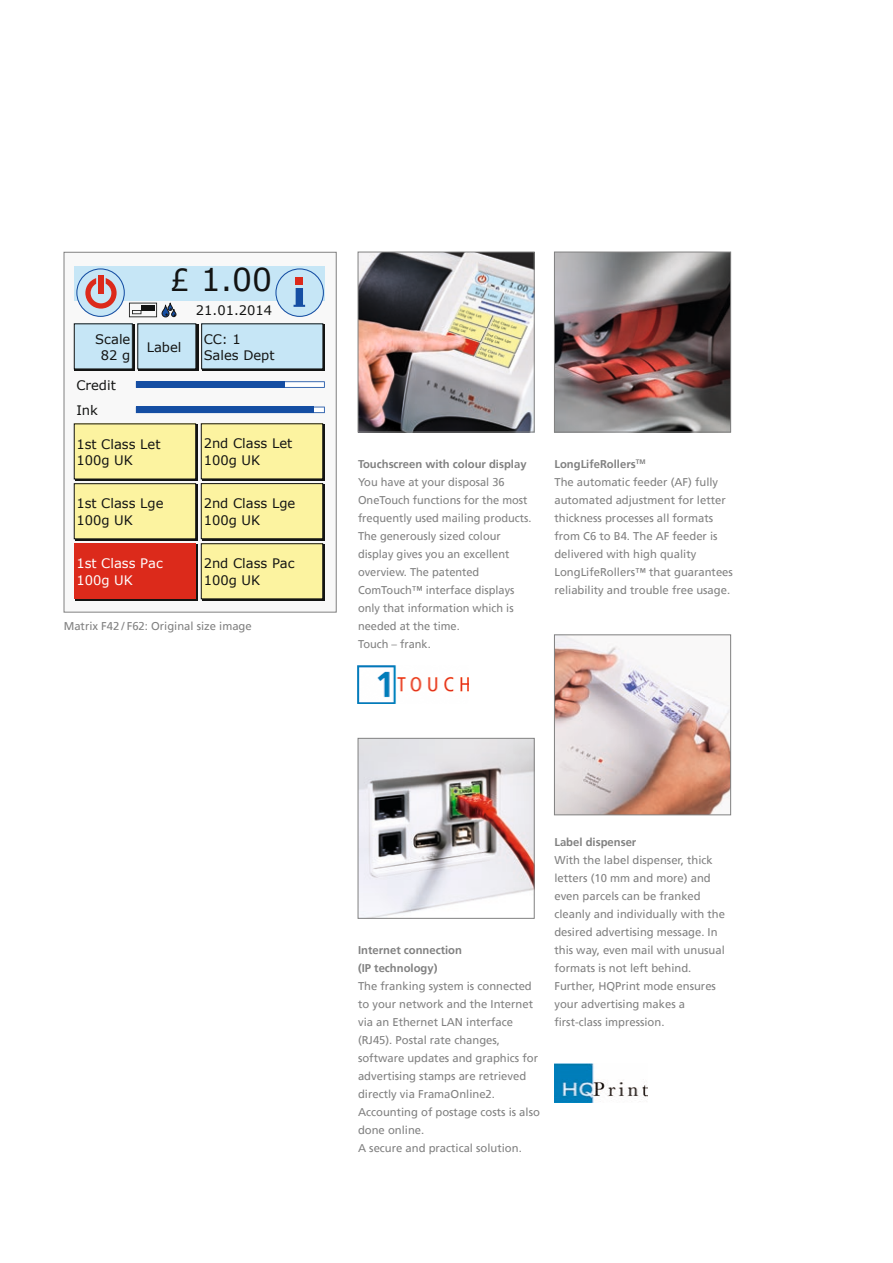
<style>
.page{position:relative;width:893px;height:1263px;background:#fff}
.page>*{position:absolute;margin:0;border:0;box-sizing:border-box;transform-origin:0 0}
.t1{font:31.5px "Verdana";color:#131413}
.t2{font:13.05px/16.8px "Verdana";color:#131413}
.t3{font:13.05px/16.8px "Verdana";color:#fff}
.t4{font:11.25px/18px "Frutiger";color:#818181}
.t5{font:700 11.25px/18px "Frutiger";color:#818181}
.s1{font-size:30.45px}
.s2{font-weight:700}
</style>
<div class="page">
<div style="left:64px;top:252px;width:272px;height:360px;background:#f8f8f8"></div>
<div style="left:202px;top:424px;width:123px;height:57px;background:#131413"></div>
<div style="left:201px;top:424px;width:122px;height:55px;background:#fcf3a0"></div>
<div style="left:201px;top:423px;width:122px;height:56px;border:1px solid #131413"></div>
<div style="left:202px;top:484px;width:123px;height:57px;background:#131413"></div>
<div style="left:201px;top:484px;width:122px;height:55px;background:#fcf3a0"></div>
<div style="left:201px;top:483px;width:122px;height:56px;border:1px solid #131413"></div>
<div style="left:202px;top:544px;width:123px;height:57px;background:#131413"></div>
<div style="left:201px;top:544px;width:122px;height:55px;background:#fcf3a0"></div>
<div style="left:201px;top:543px;width:122px;height:56px;border:1px solid #131413"></div>
<div style="left:75px;top:424px;width:123px;height:57px;background:#131413"></div>
<div style="left:74px;top:424px;width:122px;height:55px;background:#fcf3a0"></div>
<div style="left:75px;top:324px;width:60px;height:47px;background:#131413"></div>
<div style="left:74px;top:324px;width:58px;height:45px;background:#c6e6f6"></div>
<div style="left:74px;top:324px;width:59px;height:45px;border:1px solid #131413"></div>
<div style="left:138px;top:324px;width:60px;height:47px;background:#131413"></div>
<div style="left:138px;top:324px;width:58px;height:45px;background:#c6e6f6"></div>
<div style="left:202px;top:324px;width:123px;height:47px;background:#131413"></div>
<div style="left:202px;top:324px;width:121px;height:45px;background:#c6e6f6"></div>
<div style="left:75px;top:484px;width:123px;height:57px;background:#131413"></div>
<div style="left:74px;top:484px;width:122px;height:55px;background:#fcf3a0"></div>
<div style="left:74px;top:483px;width:122px;height:56px;border:1px solid #131413"></div>
<div style="left:75px;top:544px;width:123px;height:57px;background:#131413"></div>
<div style="left:74px;top:544px;width:122px;height:55px;background:#dc2a1b"></div>
<svg style="left:313px;top:407px;width:12px;height:6px"></svg>
<div style="left:136px;top:407px;width:177px;height:6px;background:#154ea3"></div>
<svg style="left:285px;top:381px;width:40px;height:7px"></svg>
<div style="left:136px;top:381px;width:149px;height:7px;background:#154ea3"></div>
<div style="left:74px;top:266px;width:251px;height:34px;background:#c6e6f6"></div>
<svg style="left:275px;top:268px;width:49px;height:49px"></svg>
<svg style="left:76px;top:268px;width:100px;height:50px"></svg>
<div style="left:64px;top:252px;width:272px;height:360px;border:1px solid #818181"></div>
<img style="left:360px;top:254px;width:172px;height:176px">
<div style="left:358px;top:252px;width:176px;height:180px;border:1px solid #818181"></div>
<img style="left:556px;top:637px;width:173px;height:176px">
<div style="left:554px;top:635px;width:177px;height:180px;border:1px solid #818181"></div>
<img style="left:556px;top:254px;width:173px;height:176px">
<div style="left:554px;top:252px;width:177px;height:180px;border:1px solid #818181"></div>
<img style="left:360px;top:740px;width:172px;height:176px">
<div style="left:358px;top:738px;width:176px;height:180px;border:1px solid #818181"></div>
<img style="left:358px;top:666px;width:110px;height:38px">
<img style="left:554px;top:1064px;width:94px;height:39px">
<h1 class="t1" style="left:170px;top:258px;width:103px"><span class="s1">£</span> 1.00</h1>
<p class="t2" style="left:95px;top:331px;width:37px;line-height:16.4px;text-align:center">Scale<br>82 g</p>
<p class="t2" style="left:76px;top:376px;width:41px">Credit</p>
<p class="t2" style="left:147px;top:339px;width:36px">Label</p>
<p class="t2" style="left:76px;top:402px;width:23px">Ink</p>
<p class="t2" style="left:76px;top:435px;width:86px">1st Class Let<br>100g UK</p>
<p class="t2" style="left:76px;top:495px;width:89px">1st Class Lge<br>100g UK</p>
<p class="t3" style="left:76px;top:555px;width:88px">1st Class Pac<br>100g UK</p>
<p class="t2" style="left:196px;top:302px;width:78px">21.01.2014</p>
<p class="t2" style="left:204px;top:330px;width:39px">CC: 1</p>
<p class="t2" style="left:204px;top:347px;width:72px">Sales Dept</p>
<p class="t2" style="left:204px;top:435px;width:90px">2nd Class Let<br>100g UK</p>
<p class="t2" style="left:204px;top:495px;width:93px">2nd Class Lge<br>100g UK</p>
<p class="t2" style="left:204px;top:555px;width:92px">2nd Class Pac<br>100g UK</p>
<p class="t4" style="left:64px;top:617px;width:189px">Matrix F42 / F62: Original size image</p>
<p class="t5" style="left:358px;top:455px;width:170px">Touchscreen with colour display</p>
<p class="t4" style="left:358px;top:473px;width:175px">You have at your disposal 36<br>OneTouch functions for the most frequently used mailing products.<br>The generously sized colour display gives you an excellent overview. The patented<br>ComTouch™ interface displays only that information which is needed at the time.<br>Touch – frank.</p>
<p class="t4" style="left:554px;top:455px;width:180px"><span class="s2">LongLifeRollers</span><sup>TM<br></sup>The automatic feeder (AF) fully automated adjustment for letter thickness processes all formats from C6 to B4. The AF feeder is delivered with high quality<br>LongLifeRollers™ that guarantees reliability and trouble free usage.</p>
<p class="t5" style="left:358px;top:941px;width:105px">Internet connection (IP technology)</p>
<p class="t4" style="left:358px;top:977px;width:183px">The franking system is connected to your network and the Internet via an Ethernet LAN interface (RJ45). Postal rate changes, software updates and graphics for advertising stamps are retrieved directly via FramaOnline2.<br>Accounting of postage costs is also done online.<br>A secure and practical solution.</p>
<p class="t5" style="left:554px;top:833px;width:83px">Label dispenser</p>
<p class="t4" style="left:554px;top:851px;width:172px">With the label dispenser, thick letters (10 mm and more) and even parcels can be franked cleanly and individually with the desired advertising message. In this way, even mail with unusual formats is not left behind.<br>Further, HQPrint mode ensures your advertising makes a first-class impression.</p>
</div>
